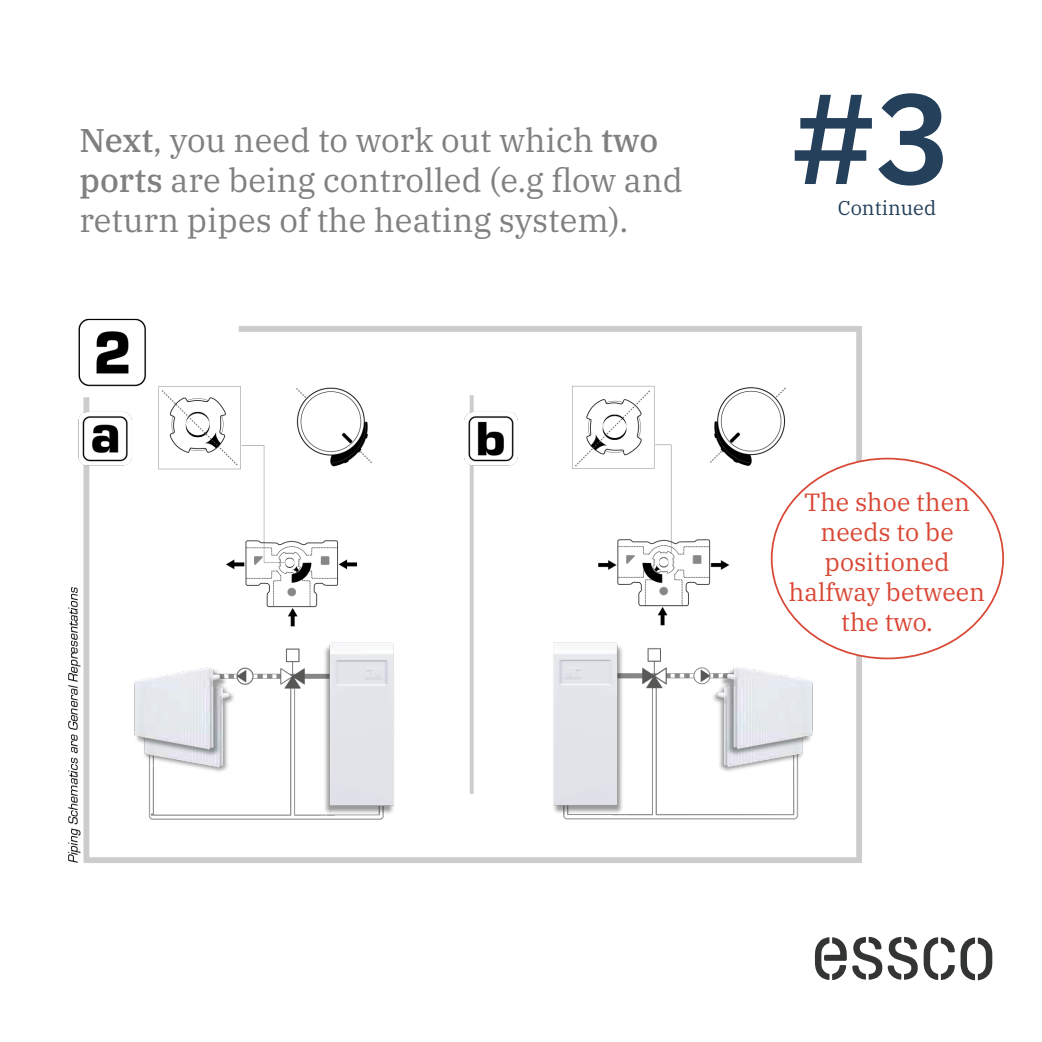
<style>
.page{position:relative;width:1042px;height:1042px;background:#fff}
.page>*{position:absolute;margin:0;border:0;box-sizing:border-box;transform-origin:0 0}
.t1{font:600 127.75px "IBM Plex Sans";color:#24405a}
.t2{font:32.9px/39.6px "IBM Plex Serif";color:#808080}
.t3{font:25.03px/29.9px "IBM Plex Serif";color:#d94735;text-align:center}
.t4{font:19.95px "IBM Plex Serif";color:#24405a}
.s1{font-weight:500}
</style>
<div class="page">
<svg style="left:815px;top:936px;width:177px;height:44px"></svg>
<img style="left:68px;top:318px;width:806px;height:545px">
<div style="left:771px;top:458px;width:232px;height:200px;background:#fff;border-radius:50%"></div>
<p class="t1" style="left:791px;top:38px;width:162px">#3</p>
<p class="t2" style="left:79px;top:118px;width:605px"><span class="s1">Next</span>, you need to work out which <span class="s1">two ports</span> are being controlled (e.g flow and</p>
<p class="t2" style="left:79px;top:197px;width:550px">return pipes of the heating system).</p>
<p class="t4" style="left:838px;top:193px;width:100px">Continued</p>
<p class="t3" style="left:789px;top:485px;width:198px">The shoe then needs to be positioned halfway between the two.</p>
</div>
